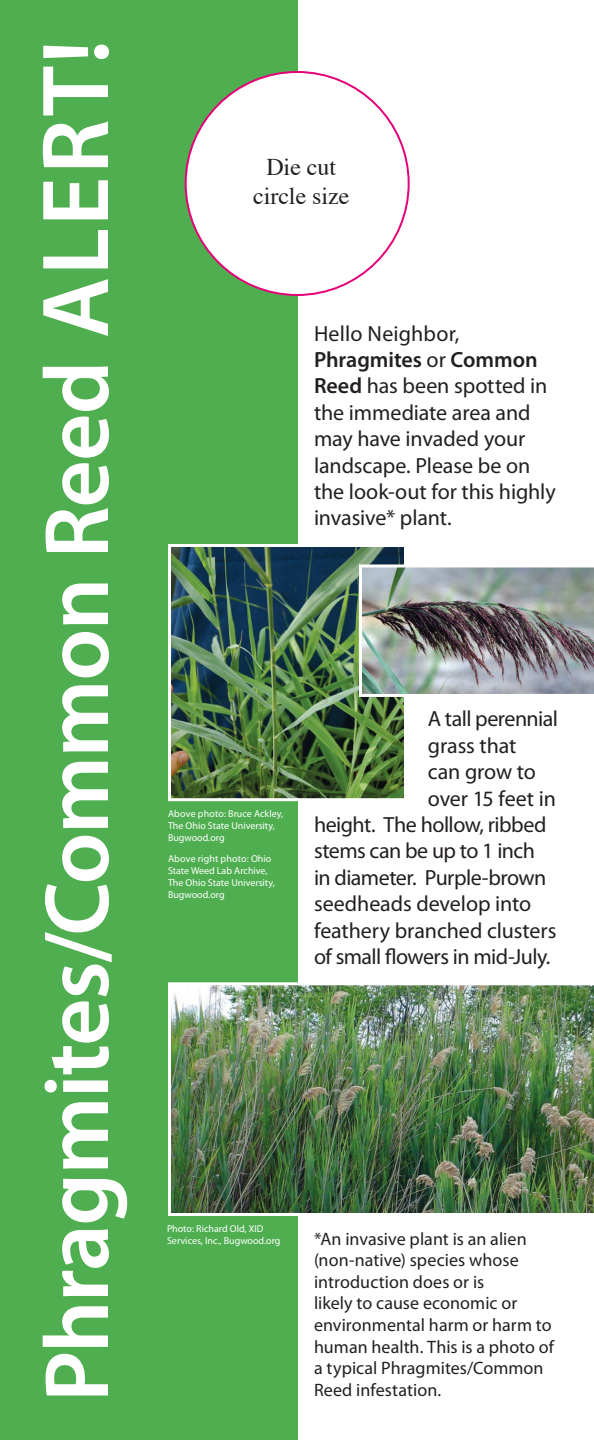
<style>
.page{position:relative;width:594px;height:1440px;background:#fff}
.page>*{position:absolute;margin:0;border:0;box-sizing:border-box;transform-origin:0 0}
.t1{font:600 92px "Myriad Pro";letter-spacing:-.015em;color:#fff}
.t2{font:24px/28.8px "Times";color:#231f20;text-align:center}
.t3{font:22px/26.4px "Myriad Pro";letter-spacing:-.01em;color:#231f20}
.t4{font:22px "Myriad Pro";letter-spacing:.01em;color:#231f20}
.t5{font:18px/21.6px "Myriad Pro";letter-spacing:.005em;color:#231f20}
.t6{font:10px/12px "Myriad Pro";color:#fff}
.s1{font-size:96px}
.s2{font-weight:600}
</style>
<div class="page">
<div style="left:0;top:0;width:298px;height:1440px;background:#4faf50"></div>
<img style="left:172px;top:548px;width:232px;height:249px">
<div style="left:168px;top:544px;width:242px;height:257px;border:3px solid #fff"></div>
<img style="left:168px;top:982px;width:426px;height:234px">
<img style="left:359px;top:564px;width:235px;height:133px">
<div style="left:186px;top:72px;width:223px;height:223px;background:#fff;border-radius:50%"></div>
<p class="t1" style="left:19px;top:1402px;width:1364px;rotate:-90deg">Phragmites/Common Reed <span class="s1">ALERT!</span></p>
<p class="t2" style="left:253px;top:151px;width:98px">Die cut circle size</p>
<p class="t4" style="left:314px;top:320px;width:147px">Hello Neighbor,</p>
<p class="t3" style="left:314px;top:346px;width:243px"><span class="s2">Phragmites</span> or <span class="s2">Common<br>Reed</span> has been spotted in the immediate area and may have invaded your landscape. Please be on the look-out for this highly invasive* plant.</p>
<p class="t6" style="left:168px;top:807px;width:117px">Above photo: Bruce Ackley,<br>The Ohio State University,<br>Bugwood.org</p>
<p class="t6" style="left:168px;top:852px;width:108px">Above right photo: Ohio<br>State Weed Lab Archive,<br>The Ohio State University,<br>Bugwood.org</p>
<p class="t3" style="left:428px;top:705px;width:132px">A tall perennial</p>
<p class="t3" style="left:428px;top:732px;width:90px">grass that</p>
<p class="t3" style="left:428px;top:758px;width:110px">can grow to</p>
<p class="t3" style="left:428px;top:785px;width:130px">over 15 feet in</p>
<p class="t3" style="left:314px;top:811px;width:234px">height. The hollow, ribbed</p>
<p class="t3" style="left:314px;top:837px;width:223px">stems can be up to 1 inch</p>
<p class="t3" style="left:314px;top:864px;width:234px">in diameter. Purple-brown</p>
<p class="t3" style="left:314px;top:890px;width:219px">seedheads develop into</p>
<p class="t3" style="left:314px;top:917px;width:244px">feathery branched clusters</p>
<p class="t3" style="left:314px;top:943px;width:238px">of small flowers in mid-July.</p>
<p class="t6" style="left:167px;top:1222px;width:115px">Photo: Richard Old, XID<br>Services, Inc., Bugwood.org</p>
<p class="t5" style="left:314px;top:1227px;width:242px">*An invasive plant is an alien (non-native) species whose introduction does or is<br>likely to cause economic or environmental harm or harm to human health. This is a photo of a typical Phragmites/Common<br>Reed infestation.</p>
</div>
